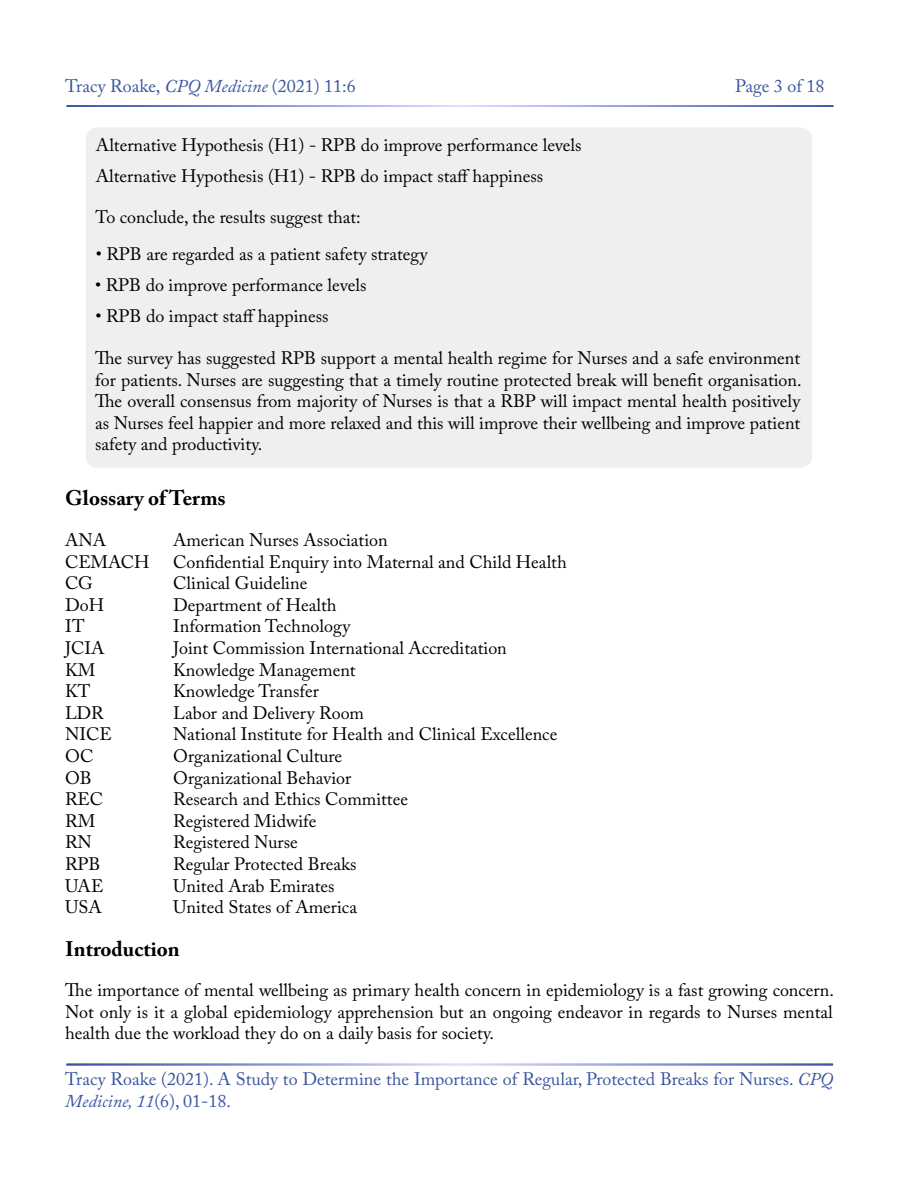
<style>
.page{position:relative;width:900px;height:1200px;background:#fff}
.page>*{position:absolute;margin:0;border:0;box-sizing:border-box;transform-origin:0 0}
.t1{font:700 21px "Adobe Caslon Pro";color:#000}
.t2{font:18px/21.6px "Adobe Caslon Pro";color:#000;text-align:justify}
.t3{font:18px/21.6px "Adobe Caslon Pro";color:#3955a0}
.s1{font-style:italic}
</style>
<div class="page">
<div style="left:86px;top:127px;width:726px;height:341px;background:#efeff0;border-radius:12px"></div>
<p class="t3" style="left:65px;top:75px;width:292px">Tracy Roake, <span class="s1">CPQ Medicine</span> (2021) 11:6</p>
<p class="t3" style="left:735px;top:75px;width:91px">Page 3 of 18</p>
<p class="t2" style="left:96px;top:130px;width:487px;line-height:30.5px">Alternative Hypothesis (H1) - RPB do improve performance levels<br>Alternative Hypothesis (H1) - RPB do impact staff happiness</p>
<p class="t2" style="left:95px;top:206px;width:267px">To conclude, the results suggest that:</p>
<p class="t2" style="left:96px;top:243px;width:333px">• RPB are regarded as a patient safety strategy</p>
<p class="t2" style="left:95px;top:274px;width:273px">• RPB do improve performance levels</p>
<p class="t2" style="left:95px;top:305px;width:235px">• RPB do impact staff happiness</p>
<p class="t2" style="left:95px;top:347px;width:708px">The survey has suggested RPB support a mental health regime for Nurses and a safe environment for patients. Nurses are suggesting that a timely routine protected break will benefit organisation.<br>The overall consensus from majority of Nurses is that a RBP will impact mental health positively as Nurses feel happier and more relaxed and this will improve their wellbeing and improve patient safety and productivity.</p>
<p class="t1" style="left:65px;top:485px;width:162px">Glossary of Terms</p>
<p class="t2" style="left:65px;top:529px;width:42px">ANA</p>
<p class="t2" style="left:173px;top:529px;width:216px">American Nurses Association</p>
<p class="t2" style="left:65px;top:551px;width:86px">CEMACH</p>
<p class="t2" style="left:173px;top:551px;width:395px">Confidential Enquiry into Maternal and Child Health</p>
<p class="t2" style="left:65px;top:572px;width:29px">CG</p>
<p class="t2" style="left:173px;top:572px;width:136px">Clinical Guideline</p>
<p class="t2" style="left:65px;top:594px;width:40px">DoH</p>
<p class="t2" style="left:173px;top:594px;width:165px">Department of Health</p>
<p class="t2" style="left:65px;top:615px;width:21px">IT</p>
<p class="t2" style="left:173px;top:615px;width:179px">Information Technology</p>
<p class="t2" style="left:65px;top:637px;width:41px">JCIA</p>
<p class="t2" style="left:173px;top:637px;width:335px">Joint Commission International Accreditation</p>
<p class="t2" style="left:65px;top:659px;width:32px">KM</p>
<p class="t2" style="left:173px;top:659px;width:184px">Knowledge Management</p>
<p class="t2" style="left:65px;top:680px;width:27px">KT</p>
<p class="t2" style="left:173px;top:680px;width:147px">Knowledge Transfer</p>
<p class="t2" style="left:65px;top:702px;width:40px">LDR</p>
<p class="t2" style="left:173px;top:702px;width:192px">Labor and Delivery Room</p>
<p class="t2" style="left:65px;top:723px;width:48px">NICE</p>
<p class="t2" style="left:173px;top:723px;width:386px">National Institute for Health and Clinical Excellence</p>
<p class="t2" style="left:65px;top:745px;width:30px">OC</p>
<p class="t2" style="left:173px;top:745px;width:171px">Organizational Culture</p>
<p class="t2" style="left:65px;top:767px;width:28px">OB</p>
<p class="t2" style="left:173px;top:767px;width:180px">Organizational Behavior</p>
<p class="t2" style="left:65px;top:788px;width:40px">REC</p>
<p class="t2" style="left:173px;top:788px;width:236px">Research and Ethics Committee</p>
<p class="t2" style="left:65px;top:810px;width:32px">RM</p>
<p class="t2" style="left:173px;top:810px;width:145px">Registered Midwife</p>
<p class="t2" style="left:65px;top:831px;width:28px">RN</p>
<p class="t2" style="left:173px;top:831px;width:126px">Registered Nurse</p>
<p class="t2" style="left:65px;top:853px;width:37px">RPB</p>
<p class="t2" style="left:173px;top:853px;width:185px">Regular Protected Breaks</p>
<p class="t2" style="left:65px;top:875px;width:40px">UAE</p>
<p class="t2" style="left:173px;top:875px;width:163px">United Arab Emirates</p>
<p class="t2" style="left:65px;top:896px;width:38px">USA</p>
<p class="t2" style="left:173px;top:896px;width:186px">United States of America</p>
<p class="t1" style="left:65px;top:936px;width:116px">Introduction</p>
<p class="t2" style="left:65px;top:979px;width:770px">The importance of mental wellbeing as primary health concern in epidemiology is a fast growing concern.<br>Not only is it a global epidemiology apprehension but an ongoing endeavor in regards to Nurses mental health due the workload they do on a daily basis for society.</p>
<p class="t3" style="left:65px;top:1068px;width:769px">Tracy Roake (2021). A Study to Determine the Importance of Regular, Protected Breaks for Nurses. <span class="s1">CPQ<br>Medicine, 11</span>(6), 01-18.</p>
</div>
